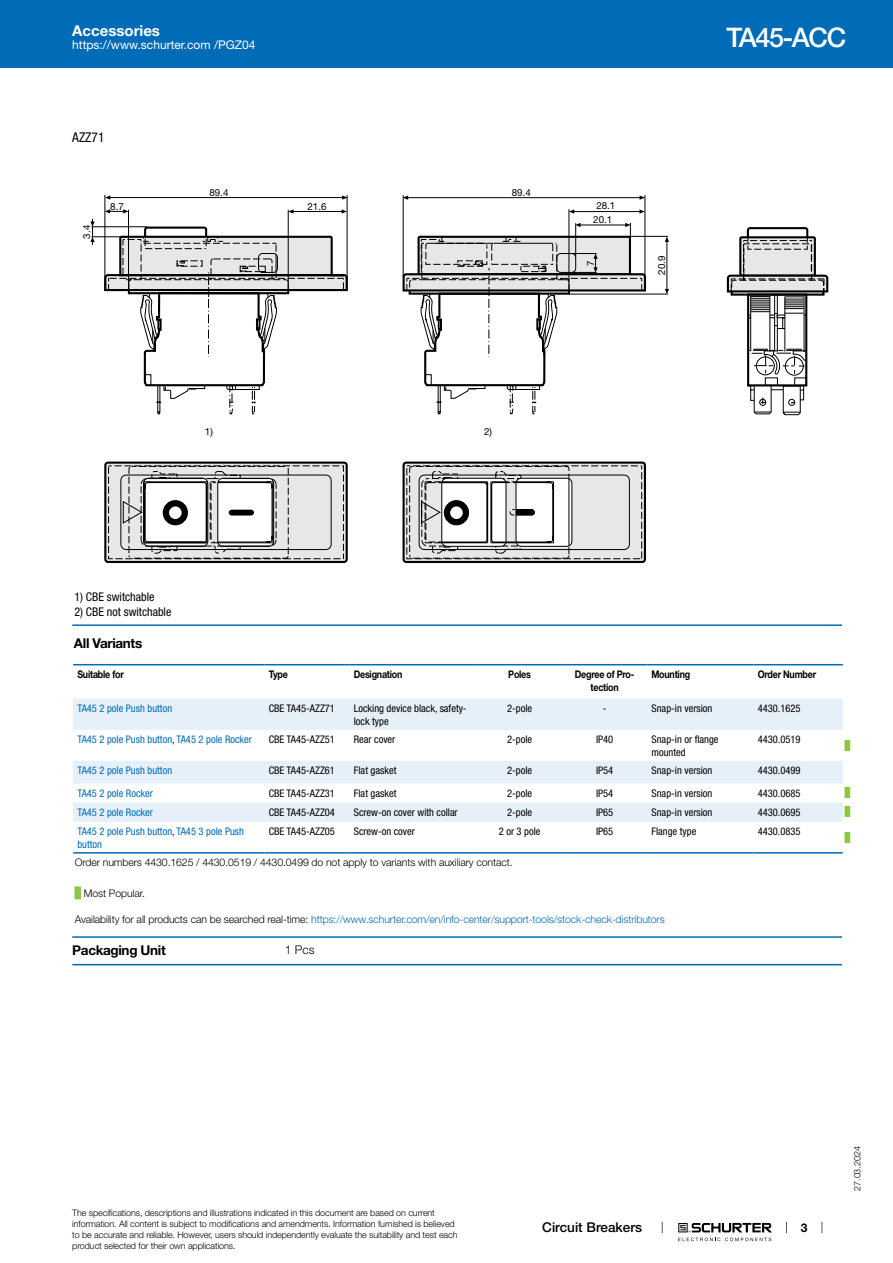
<style>
.page{position:relative;width:893px;height:1263px;background:#fff}
.page>*{position:absolute;margin:0;border:0;box-sizing:border-box;transform-origin:0 0}
.t1{font:500 27px "Helvetica Neue LT";letter-spacing:-.05em;color:#fff}
.t2{font:700 15px "Helvetica Neue LT";color:#fff}
.t3{font:700 13.5px "Helvetica Neue LT";letter-spacing:-.025em;color:#000}
.t4{font:500 13.5px "Helvetica Neue LT";color:#000}
.t5{font:condensed 13.5px "Helvetica Neue LT";color:#000}
.t6{font:condensed 12px "Helvetica Neue LT";color:#000}
.t7{font:12px "Helvetica Neue LT";color:#fff}
.t8{font:300 12px "Helvetica Neue LT";color:#000}
.t9{font:700 12px "Helvetica Neue LT";color:#000}
.t10{font:condensed 10.5px/12.6px "Helvetica Neue LT";color:#000}
.t11{font:condensed 10.5px/12.6px "Helvetica Neue LT";color:#006bb6}
.t12{font:300 10.5px "Helvetica Neue LT";letter-spacing:-.01em;color:#006bb6}
.t13{font:300 10.5px "Helvetica Neue LT";letter-spacing:-.01em;color:#000}
.t14{font:700 10.5px/12.6px "Helvetica Neue LT";letter-spacing:-.025em;color:#000;text-align:center;scale:.85 1}
.t15{font:9.75px "Helvetica Neue LT";color:#000}
.t16{font:300 9px/10.8px "Helvetica Neue LT";letter-spacing:-.01em;color:#000}
.t17{font:9px "Arial Unicode MS";color:#8dc63f}
.s1{color:#000}
.s2{font-family:"Arial Unicode MS";font-weight:400;color:#8dc63f}
</style>
<div class="page">
<svg style="left:678px;top:1223px;width:94px;height:18px"></svg>
<div style="left:0;top:0;width:893px;height:68px;background:#006bb6"></div>
<svg style="left:726px;top:227px;width:102px;height:189px"></svg>
<svg style="left:90px;top:219px;width:5px;height:26px"></svg>
<svg style="left:103px;top:195px;width:245px;height:220px"></svg>
<hr style="left:667px;top:242px;width:1px;height:47px;background:#000">
<hr style="left:569px;top:294px;width:99px;height:1px;background:#000">
<svg style="left:665px;top:289px;width:4px;height:5px"></svg>
<svg style="left:665px;top:237px;width:4px;height:5px"></svg>
<hr style="left:629px;top:236px;width:39px;height:1px;background:#000">
<svg style="left:402px;top:195px;width:245px;height:220px"></svg>
<svg style="left:104px;top:461px;width:244px;height:102px"></svg>
<svg style="left:402px;top:461px;width:244px;height:102px"></svg>
<hr style="left:568px;top:474px;width:1px;height:72px;background:#000">
<hr style="left:72px;top:624px;width:770px;height:2px;background:#006bb6">
<svg style="left:73px;top:699px;width:770px;height:123px;fill:#e6f0f8"></svg>
<hr style="left:73px;top:664px;width:191px;height:1px;background:#006bb6">
<hr style="left:264px;top:664px;width:86px;height:1px;background:#006bb6">
<hr style="left:350px;top:664px;width:127px;height:1px;background:#006bb6">
<hr style="left:477px;top:664px;width:85px;height:1px;background:#006bb6">
<hr style="left:562px;top:664px;width:85px;height:1px;background:#006bb6">
<hr style="left:647px;top:664px;width:106px;height:1px;background:#006bb6">
<hr style="left:753px;top:664px;width:90px;height:1px;background:#006bb6">
<hr style="left:73px;top:852px;width:191px;height:2px;background:#006bb6">
<hr style="left:264px;top:852px;width:86px;height:2px;background:#006bb6">
<hr style="left:350px;top:852px;width:127px;height:2px;background:#006bb6">
<hr style="left:477px;top:852px;width:85px;height:2px;background:#006bb6">
<hr style="left:562px;top:852px;width:85px;height:2px;background:#006bb6">
<hr style="left:647px;top:852px;width:106px;height:2px;background:#006bb6">
<hr style="left:753px;top:852px;width:90px;height:2px;background:#006bb6">
<hr style="left:72px;top:936px;width:770px;height:2px;background:#006bb6">
<hr style="left:72px;top:964px;width:770px;height:1px;background:#006bb6">
<h2 class="t2" style="left:72px;top:21px;width:89px">Accessories</h2>
<p class="t7" style="left:72px;top:38px;width:185px">https://www.schurter.com /PGZ04</p>
<p class="t5" style="left:72px;top:130px;width:34px">AZZ71</p>
<p class="t15" style="left:81px;top:239px;width:15px;rotate:-90deg">3.4</p>
<p class="t15" style="left:209px;top:186px;width:21px">89.4</p>
<p class="t15" style="left:110px;top:200px;width:15px">8.7</p>
<p class="t15" style="left:308px;top:200px;width:21px">21.6</p>
<p class="t15" style="left:512px;top:187px;width:21px">89.4</p>
<p class="t15" style="left:596px;top:200px;width:21px">28.1</p>
<p class="t15" style="left:593px;top:214px;width:21px">20.1</p>
<p class="t15" style="left:585px;top:266px;width:7px;rotate:-90deg">7</p>
<p class="t15" style="left:656px;top:275px;width:21px;rotate:-90deg">20.9</p>
<p class="t15" style="left:205px;top:425px;width:9px">1)</p>
<p class="t15" style="left:484px;top:425px;width:9px">2)</p>
<h1 class="t1" style="left:727px;top:21px;width:121px">TA45-ACC</h1>
<p class="t6" style="left:74px;top:590px;width:82px">1) CBE switchable</p>
<p class="t6" style="left:74px;top:605px;width:98px">2) CBE not switchable</p>
<p class="t3" style="left:74px;top:635px;width:70px">All Variants</p>
<p class="t14" style="left:77px;top:668px;width:56px">Suitable for</p>
<p class="t14" style="left:269px;top:668px;width:24px">Type</p>
<p class="t14" style="left:354px;top:668px;width:59px">Designation</p>
<p class="t14" style="left:508px;top:668px;width:28px">Poles</p>
<p class="t14" style="left:575px;top:668px;width:72px">Degree of Pro&shy;tection</p>
<p class="t14" style="left:651px;top:668px;width:47px">Mounting</p>
<p class="t14" style="left:758px;top:668px;width:70px">Order Number</p>
<p class="t11" style="left:77px;top:702px;width:96px">TA45 2 pole Push button</p>
<p class="t10" style="left:269px;top:702px;width:68px">CBE TA45-AZZ71</p>
<p class="t10" style="left:354px;top:702px;width:114px">Locking device black, safety&shy;lock type</p>
<p class="t10" style="left:507px;top:702px;width:27px">2-pole</p>
<p class="t10" style="left:603px;top:702px;width:5px">-</p>
<p class="t10" style="left:651px;top:702px;width:62px">Snap-in version</p>
<p class="t10" style="left:758px;top:702px;width:44px">4430.1625</p>
<p class="t11" style="left:77px;top:733px;width:176px">TA45 2 pole Push button<span class="s1">,</span> TA45 2 pole Rocker</p>
<p class="t10" style="left:269px;top:733px;width:68px">CBE TA45-AZZ51</p>
<p class="t10" style="left:354px;top:733px;width:43px">Rear cover</p>
<p class="t10" style="left:507px;top:733px;width:27px">2-pole</p>
<p class="t10" style="left:596px;top:733px;width:19px">IP40</p>
<p class="t10" style="left:651px;top:733px;width:69px">Snap-in or flange mounted</p>
<p class="t10" style="left:758px;top:733px;width:44px">4430.0519</p>
<p class="t17" style="left:845px;top:739px;width:7px">█</p>
<p class="t11" style="left:77px;top:764px;width:96px">TA45 2 pole Push button</p>
<p class="t10" style="left:269px;top:764px;width:68px">CBE TA45-AZZ61</p>
<p class="t10" style="left:354px;top:764px;width:44px">Flat gasket</p>
<p class="t10" style="left:507px;top:764px;width:27px">2-pole</p>
<p class="t10" style="left:596px;top:764px;width:19px">IP54</p>
<p class="t10" style="left:651px;top:764px;width:62px">Snap-in version</p>
<p class="t10" style="left:758px;top:764px;width:44px">4430.0499</p>
<p class="t11" style="left:77px;top:787px;width:77px">TA45 2 pole Rocker</p>
<p class="t10" style="left:269px;top:787px;width:68px">CBE TA45-AZZ31</p>
<p class="t10" style="left:354px;top:787px;width:44px">Flat gasket</p>
<p class="t10" style="left:507px;top:787px;width:27px">2-pole</p>
<p class="t10" style="left:596px;top:787px;width:19px">IP54</p>
<p class="t10" style="left:651px;top:787px;width:62px">Snap-in version</p>
<p class="t10" style="left:758px;top:787px;width:44px">4430.0685</p>
<p class="t17" style="left:845px;top:786px;width:7px">█</p>
<p class="t11" style="left:77px;top:806px;width:77px">TA45 2 pole Rocker</p>
<p class="t10" style="left:269px;top:806px;width:68px">CBE TA45-AZZ04</p>
<p class="t10" style="left:354px;top:806px;width:105px">Screw-on cover with collar</p>
<p class="t10" style="left:507px;top:806px;width:27px">2-pole</p>
<p class="t10" style="left:596px;top:806px;width:19px">IP65</p>
<p class="t10" style="left:651px;top:806px;width:62px">Snap-in version</p>
<p class="t10" style="left:758px;top:806px;width:44px">4430.0695</p>
<p class="t17" style="left:845px;top:806px;width:7px">█</p>
<p class="t11" style="left:77px;top:825px;width:168px">TA45 2 pole Push button<span class="s1">,</span> TA45 3 pole Push button</p>
<p class="t10" style="left:269px;top:825px;width:68px">CBE TA45-AZZ05</p>
<p class="t10" style="left:354px;top:825px;width:63px">Screw-on cover</p>
<p class="t10" style="left:499px;top:825px;width:43px">2 or 3 pole</p>
<p class="t10" style="left:596px;top:825px;width:19px">IP65</p>
<p class="t10" style="left:651px;top:825px;width:46px">Flange type</p>
<p class="t10" style="left:758px;top:825px;width:44px">4430.0835</p>
<p class="t17" style="left:845px;top:831px;width:7px">█</p>
<p class="t13" style="left:75px;top:856px;width:439px">Order numbers 4430.1625 / 4430.0519 / 4430.0499 do not apply to variants with auxiliary contact.</p>
<p class="t13" style="left:75px;top:886px;width:72px"><span class="s2">█</span> Most Popular.</p>
<p class="t12" style="left:75px;top:912px;width:591px"><span class="s1">Availability for all products can be searched real-time:</span> https://www.schurter.com/en/info-center/support-tools/stock-check-distributors</p>
<p class="t3" style="left:72px;top:942px;width:95px">Packaging Unit</p>
<p class="t8" style="left:285px;top:943px;width:31px">1 Pcs</p>
<p class="t16" style="left:72px;top:1207px;width:387px">The specifications, descriptions and illustrations indicated in this document are based on current information. All content is subject to modifications and amendments. Information furnished is believed to be accurate and reliable. However, users should independently evaluate the suitability and test each product selected for their own applications.</p>
<p class="t4" style="left:542px;top:1219px;width:101px">Circuit Breakers</p>
<p class="t9" style="left:801px;top:1220px;width:8px">3</p>
<p class="t16" style="left:852px;top:1191px;width:46px;rotate:-90deg">27.03.2024</p>
</div>
